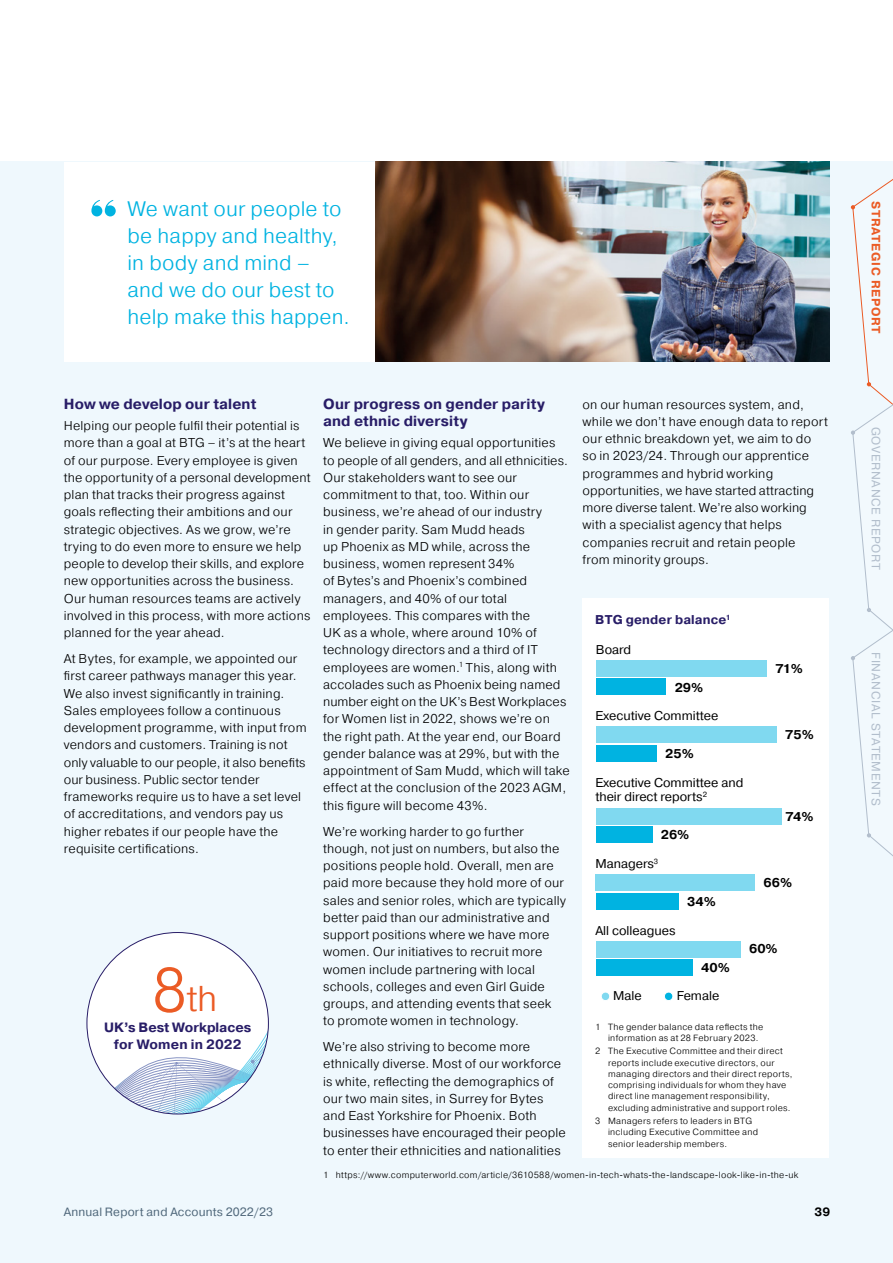
<style>
.page{position:relative;width:893px;height:1263px;background:#fff}
.page>*{position:absolute;margin:0;border:0;box-sizing:border-box;transform-origin:0 0}
.t1{font:300 35.85px "Pragmatica";color:#eb5b25}
.t2{font:300 21px/27px "Pragmatica";letter-spacing:.005em;color:#00b3e1}
.t3{font:700 14.7px/17.2px "Pragmatica";letter-spacing:.01em;color:#281d67}
.t4{font:700 13.5px/16.5px "Pragmatica";color:#281d67;text-align:center}
.t5{font:300 12.75px/17.2px "Pragmatica";letter-spacing:.015em;color:#000}
.t6{font:12.75px/14.2px "Pragmatica";color:#000}
.t7{font:700 12.75px "Pragmatica";color:#000}
.t8{font:700 12.75px "Pragmatica";letter-spacing:.015em;color:#281d67}
.t9{font:12px "Pragmatica";letter-spacing:.06em;color:#b2becc}
.t10{font:12px "Pragmatica";letter-spacing:.015em;color:#50687b}
.t11{font:700 12px "Pragmatica";letter-spacing:.06em;color:#eb5b25}
.t12{font:700 12px "Pragmatica";color:#000}
.t13{font:300 9px/11.2px "Pragmatica";letter-spacing:.03em;color:#000}
.s1{font-size:61.5px}
</style>
<div class="page">
<div style="left:0;top:162px;width:893px;height:1101px;background:#eff8fd"></div>
<div style="left:64px;top:162px;width:311px;height:199px;background:#fff"></div>
<svg style="left:91px;top:200px;width:25px;height:16px"></svg>
<img style="left:375px;top:162px;width:454px;height:199px">
<div style="left:583px;top:598px;width:246px;height:560px;background:#fff"></div>
<div style="left:601px;top:992px;width:9px;height:8px;background:#80d9f0;border-radius:50%"></div>
<div style="left:601px;top:992px;width:9px;height:9px;border:1px solid #fff;border-radius:50%"></div>
<div style="left:664px;top:992px;width:9px;height:8px;background:#00b3e1;border-radius:50%"></div>
<div style="left:664px;top:992px;width:9px;height:9px;border:1px solid #fff;border-radius:50%"></div>
<div style="left:596px;top:660px;width:171px;height:17px;background:#80d9f0"></div>
<div style="left:596px;top:678px;width:70px;height:17px;background:#00b3e1"></div>
<div style="left:596px;top:727px;width:181px;height:16px;background:#80d9f0"></div>
<div style="left:596px;top:745px;width:61px;height:16px;background:#00b3e1"></div>
<div style="left:596px;top:874px;width:159px;height:17px;background:#80d9f0"></div>
<div style="left:596px;top:893px;width:83px;height:16px;background:#00b3e1"></div>
<div style="left:596px;top:941px;width:144px;height:16px;background:#80d9f0"></div>
<div style="left:596px;top:959px;width:97px;height:17px;background:#00b3e1"></div>
<div style="left:596px;top:808px;width:185px;height:16px;background:#80d9f0"></div>
<div style="left:596px;top:826px;width:56px;height:17px;background:#00b3e1"></div>
<div style="left:87px;top:932px;width:181px;height:182px;background:#fff;border-radius:50%"></div>
<svg style="left:87px;top:958px;width:181px;height:156px"></svg>
<svg style="left:851px;top:179px;width:42px;height:677px"></svg>
<h2 class="t2" style="left:128px;top:195px;width:224px">We want our people to be happy and healthy, in body and mind – and we do our best to help make this happen.</h2>
<p class="t3" style="left:64px;top:395px;width:194px">How we develop our talent</p>
<p class="t5" style="left:64px;top:417px;width:248px">Helping our people fulfil their potential is more than a goal at BTG – it’s at the heart of our purpose. Every employee is given the opportunity of a personal development plan that tracks their progress against goals reflecting their ambitions and our strategic objectives. As we grow, we’re trying to do even more to ensure we help people to develop their skills, and explore new opportunities across the business.<br>Our human resources teams are actively involved in this process, with more actions planned for the year ahead.</p>
<p class="t5" style="left:64px;top:650px;width:244px">At Bytes, for example, we appointed our first career pathways manager this year.<br>We also invest significantly in training.<br>Sales employees follow a continuous development programme, with input from vendors and customers. Training is not only valuable to our people, it also benefits our business. Public sector tender frameworks require us to have a set level of accreditations, and vendors pay us higher rebates if our people have the requisite certifications.</p>
<h1 class="t1" style="left:152px;top:976px;width:67px"><span class="s1">8</span>th</h1>
<p class="t4" style="left:104px;top:1019px;width:149px">UK’s Best Workplaces for Women in 2022</p>
<p class="t3" style="left:323px;top:395px;width:223px">Our progress on gender parity and ethnic diversity</p>
<p class="t5" style="left:323px;top:434px;width:248px">We believe in giving equal opportunities to people of all genders, and all ethnicities.<br>Our stakeholders want to see our commitment to that, too. Within our business, we’re ahead of our industry<br>in gender parity. Sam Mudd heads<br>up Phoenix as MD while, across the business, women represent 34%<br>of Bytes’s and Phoenix’s combined managers, and 40% of our total employees. This compares with the<br>UK as a whole, where around 10% of technology directors and a third of IT employees are women.<sup>1</sup> This, along with accolades such as Phoenix being named number eight on the UK’s Best Workplaces for Women list in 2022, shows we’re on the right path. At the year end, our Board gender balance was at 29%, but with the appointment of Sam Mudd, which will take effect at the conclusion of the 2023 AGM, this figure will become 43%.</p>
<p class="t5" style="left:323px;top:822px;width:244px">We’re working harder to go further though, not just on numbers, but also the positions people hold. Overall, men are paid more because they hold more of our sales and senior roles, which are typically better paid than our administrative and support positions where we have more women. Our initiatives to recruit more women include partnering with local schools, colleges and even Girl Guide groups, and attending events that seek to promote women in technology.</p>
<p class="t5" style="left:323px;top:1038px;width:244px">We’re also striving to become more ethnically diverse. Most of our workforce is white, reflecting the demographics of our two main sites, in Surrey for Bytes and East Yorkshire for Phoenix. Both businesses have encouraged their people to enter their ethnicities and nationalities</p>
<p class="t5" style="left:583px;top:395px;width:247px">on our human resources system, and, while we don’t have enough data to report our ethnic breakdown yet, we aim to do so in 2023/24. Through our apprentice programmes and hybrid working opportunities, we have started attracting more diverse talent. We’re also working with a specialist agency that helps companies recruit and retain people<br>from minority groups.</p>
<p class="t8" style="left:595px;top:611px;width:137px">BTG gender balance<sup>1</sup></p>
<p class="t6" style="left:596px;top:643px;width:37px">Board</p>
<p class="t7" style="left:675px;top:679px;width:30px">29%</p>
<p class="t6" style="left:595px;top:709px;width:125px">Executive Committee</p>
<p class="t7" style="left:665px;top:745px;width:30px">25%</p>
<p class="t6" style="left:595px;top:775px;width:150px">Executive Committee and their direct reports<sup>2</sup></p>
<p class="t7" style="left:661px;top:827px;width:30px">26%</p>
<p class="t6" style="left:595px;top:857px;width:64px">Managers<sup>3</sup></p>
<p class="t6" style="left:595px;top:923px;width:82px">All colleagues</p>
<p class="t7" style="left:687px;top:893px;width:30px">34%</p>
<p class="t7" style="left:775px;top:660px;width:29px">71%</p>
<p class="t7" style="left:785px;top:726px;width:30px">75%</p>
<p class="t7" style="left:786px;top:808px;width:30px">74%</p>
<p class="t7" style="left:763px;top:874px;width:30px">66%</p>
<p class="t7" style="left:701px;top:959px;width:30px">40%</p>
<p class="t6" style="left:613px;top:989px;width:30px">Male</p>
<p class="t6" style="left:677px;top:989px;width:44px">Female</p>
<p class="t7" style="left:749px;top:941px;width:30px">60%</p>
<p class="t13" style="left:608px;top:1021px;width:157px;text-indent:-13px">1 The gender balance data reflects the information as at 28 February 2023.</p>
<p class="t13" style="left:608px;top:1045px;width:186px;text-indent:-13px">2 The Executive Committee and their direct reports include executive directors, our managing directors and their direct reports, comprising individuals for whom they have direct line management responsibility, excluding administrative and support roles.</p>
<p class="t13" style="left:608px;top:1115px;width:152px;text-indent:-13px">3 Managers refers to leaders in BTG including Executive Committee and senior leadership members.</p>
<p class="t13" style="left:323px;top:1169px;width:477px">1 https://www.computerworld.com/article/3610588/women-in-tech-whats-the-landscape-look-like-in-the-uk</p>
<p class="t10" style="left:64px;top:1204px;width:211px">Annual Report and Accounts 2022/23</p>
<p class="t12" style="left:814px;top:1204px;width:17px">39</p>
<p class="t11" style="left:884px;top:201px;width:134px;rotate:90deg">STRATEGIC REPORT</p>
<p class="t9" style="left:883px;top:427px;width:144px;rotate:90deg">GOVERNANCE REPORT</p>
<p class="t9" style="left:883px;top:652px;width:155px;rotate:90deg">FINANCIAL STATEMENTS</p>
</div>
